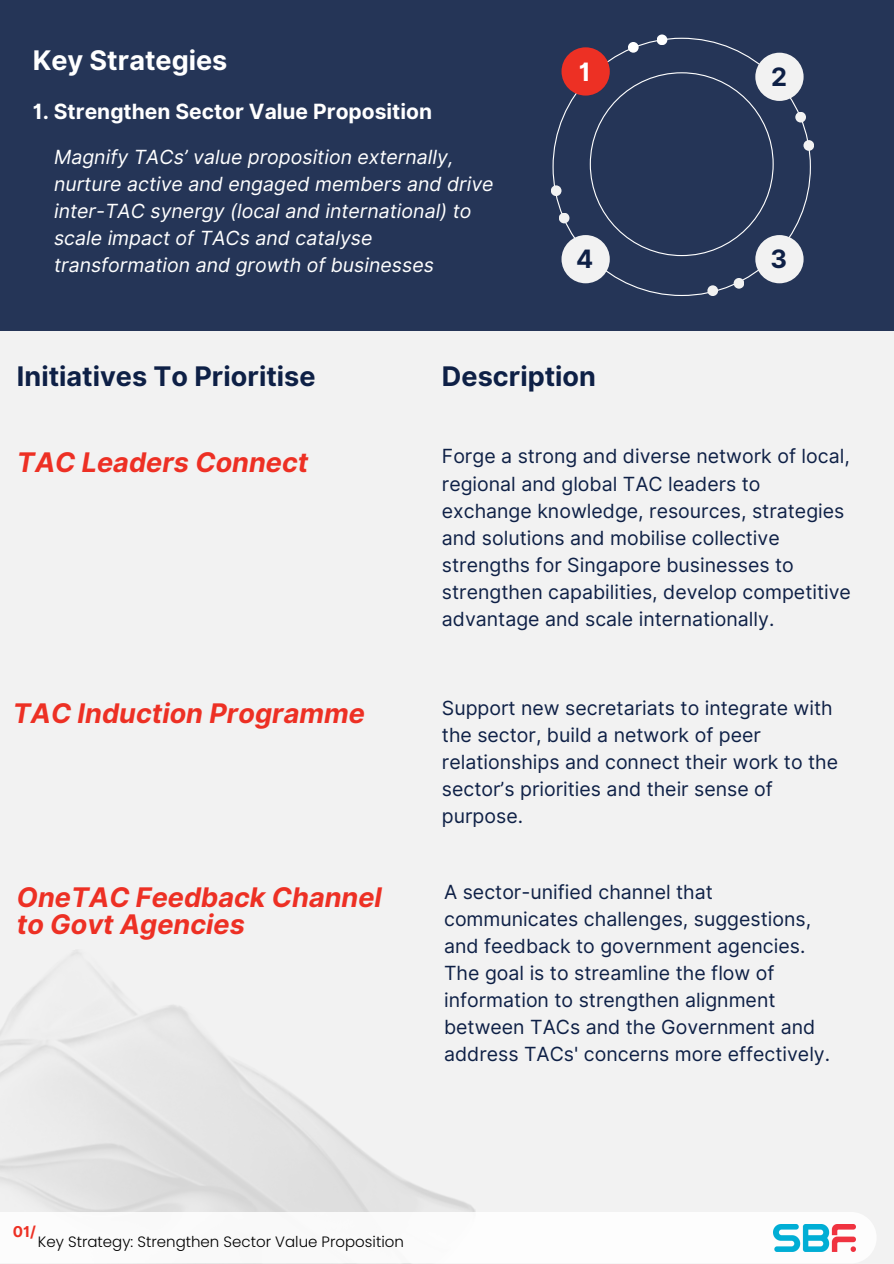
<style>
.page{position:relative;width:894px;height:1264px;background:#fff}
.page>*{position:absolute;margin:0;border:0;box-sizing:border-box;transform-origin:0 0}
.t1{font:italic 700 27px/27px "Inter";color:#ed3024}
.t2{font:700 27px "Inter";color:#0e2046}
.t3{font:700 27px "Inter";color:#fff}
.t4{font:700 25.35px "Inter";color:#0e2046}
.t5{font:700 25.35px "Inter";color:#fff}
.t6{font:700 21px "Inter";color:#fff}
.t7{font:19.5px/27px "Inter";color:#0e2046}
.t8{font:italic 19.5px/27px "Inter";color:#fff}
.t9{font:300 15px "Poppins";color:#000}
.t10{font:700 15px "Inter";color:#ed3024}
</style>
<div class="page">
<div style="left:0;top:0;width:893px;height:1263px;background:#f2f2f2"></div>
<div style="left:0;top:1211px;width:876px;height:52px;background:#fcfcfc"></div>
<img style="left:772px;top:1224px;width:83px;height:27px">
<div style="left:0;top:0;width:893px;height:330px;background:#253557"></div>
<svg style="left:552px;top:38px;width:258px;height:258px"></svg>
<div style="left:561px;top:47px;width:48px;height:49px;background:#ed3024;border-radius:50%"></div>
<div style="left:550px;top:185px;width:11px;height:11px;background:#f2f2f2;border-radius:50%"></div>
<div style="left:755px;top:53px;width:48px;height:48px;background:#f2f2f2;border-radius:50%"></div>
<div style="left:755px;top:235px;width:48px;height:48px;background:#f2f2f2;border-radius:50%"></div>
<div style="left:561px;top:235px;width:48px;height:48px;background:#f2f2f2;border-radius:50%"></div>
<div style="left:558px;top:213px;width:11px;height:10px;background:#f2f2f2;border-radius:50%"></div>
<div style="left:795px;top:112px;width:10px;height:10px;background:#f2f2f2;border-radius:50%"></div>
<div style="left:627px;top:42px;width:11px;height:11px;background:#fff;border-radius:50%"></div>
<div style="left:733px;top:278px;width:11px;height:11px;background:#f2f2f2;border-radius:50%"></div>
<div style="left:707px;top:285px;width:11px;height:11px;background:#f2f2f2;border-radius:50%"></div>
<div style="left:803px;top:140px;width:11px;height:11px;background:#f2f2f2;border-radius:50%"></div>
<div style="left:656px;top:34px;width:11px;height:11px;background:#fff;border-radius:50%"></div>
<svg style="left:589px;top:72px;width:184px;height:184px"></svg>
<h3 class="t3" style="left:33px;top:44px;width:196px">Key Strategies</h3>
<h1 class="t6" style="left:33px;top:99px;width:401px">1. Strengthen Sector Value Proposition</h1>
<h3 class="t8" style="left:54px;top:143px;width:441px">Magnify TACs’ value proposition externally, nurture active and engaged members and drive inter-TAC synergy (local and international) to scale impact of TACs and catalyse transformation and growth of businesses</h3>
<h1 class="t5" style="left:578px;top:56px;width:13px">1</h1>
<h3 class="t4" style="left:771px;top:62px;width:17px">2</h3>
<h4 class="t4" style="left:576px;top:244px;width:19px">4</h4>
<p class="t4" style="left:770px;top:244px;width:18px">3</p>
<h1 class="t2" style="left:17px;top:360px;width:300px">Initiatives To Prioritise</h1>
<h2 class="t2" style="left:442px;top:360px;width:155px">Description</h2>
<p class="t1" style="left:17px;top:448px;width:293px">TAC Leaders Connect</p>
<p class="t7" style="left:442px;top:443px;width:410px">Forge a strong and diverse network of local, regional and global TAC leaders to exchange knowledge, resources, strategies and solutions and mobilise collective strengths for Singapore businesses to strengthen capabilities, develop competitive advantage and scale internationally.</p>
<p class="t1" style="left:13px;top:699px;width:353px">TAC Induction Programme</p>
<h1 class="t7" style="left:442px;top:694px;width:397px">Support new secretariats to integrate with the sector, build a network of peer relationships and connect their work to the sector’s priorities and their sense of purpose.</h1>
<h1 class="t1" style="left:17px;top:883px;width:366px">OneTAC Feedback Channel to Govt Agencies</h1>
<h1 class="t7" style="left:444px;top:878px;width:387px">A sector-unified channel that communicates challenges, suggestions, and feedback to government agencies.<br>The goal is to streamline the flow of information to strengthen alignment between TACs and the Government and address TACs' concerns more effectively.</h1>
<p class="t10" style="left:13px;top:1222px;width:25px">01/</p>
<h3 class="t9" style="left:38px;top:1230px;width:367px">Key Strategy: Strengthen Sector Value Proposition</h3>
</div>
